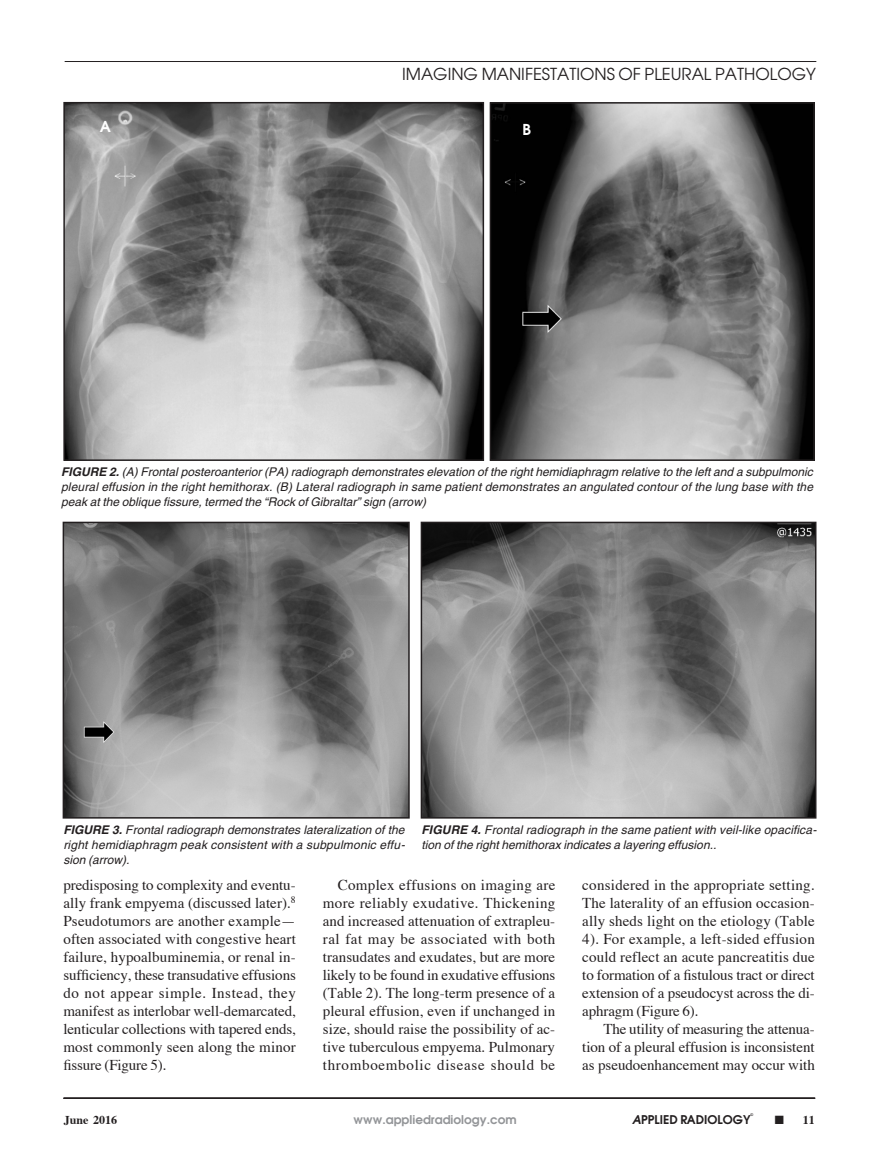
<style>
.page{position:relative;width:878px;height:1175px;background:#fff}
.page>*{position:absolute;margin:0;border:0;box-sizing:border-box;transform-origin:0 0}
.t1{font:16.5px "Avant Garde";color:#231f20}
.Article_body_copy{font:15px/18px "Times";color:#231f20;text-align:justify}
.figure_labels{font:600 15px "Avant Garde";color:#fff}
.Article_fig_caption{font:italic 12px/15px "Helvetica";color:#231f20;text-align:justify}
.t2{font:600 12px "Avant Garde";color:#939598}
.t3{font:600 12px "Avant Garde";color:#231f20}
.t4{font:700 12px "Times";color:#231f20}
.t5{font:600 3.75px "Avant Garde";color:#231f20}
.s1{font-weight:700}
.s2{font-style:italic}
</style>
<div class="page">
<hr style="left:64px;top:1097px;width:751px;height:1px;background:#231f20">
<hr style="left:65px;top:61px;width:751px;height:1px;background:#231f20">
<img style="left:66px;top:105px;width:415px;height:353px">
<div style="left:63px;top:102px;width:421px;height:359px;border:2px solid #231f20"></div>
<img style="left:492px;top:105px;width:319px;height:353px">
<div style="left:489px;top:102px;width:325px;height:359px;border:2px solid #231f20"></div>
<img style="left:66px;top:524px;width:341px;height:291px">
<div style="left:63px;top:521px;width:347px;height:297px;border:2px solid #231f20"></div>
<img style="left:423px;top:524px;width:390px;height:291px">
<div style="left:420px;top:521px;width:396px;height:297px;border:2px solid #231f20"></div>
<p class="t1" style="left:402px;top:63px;width:415px">IMAGING MANIFESTATIONS OF PLEURAL PATHOLOGY</p>
<p class="figure_labels" style="left:100px;top:116px;width:13px">A</p>
<p class="figure_labels" style="left:522px;top:119px;width:10px">B</p>
<p class="Article_fig_caption" style="left:61px;top:464px;width:753px"><span class="s1">FIGURE 2.</span> (A) Frontal posteroanterior (PA) radiograph demonstrates elevation of the right hemidiaphragm relative to the left and a subpulmonic pleural effusion in the right hemithorax. (B) Lateral radiograph in same patient demonstrates an angulated contour of the lung base with the peak at the oblique fissure, termed the “Rock of Gibraltar” sign (arrow)</p>
<p class="Article_fig_caption" style="left:63px;top:822px;width:343px"><span class="s1">FIGURE 3.</span> Frontal radiograph demonstrates lateralization of the right hemidiaphragm peak consistent with a subpulmonic effu&shy;sion (arrow).</p>
<p class="Article_fig_caption" style="left:421px;top:822px;width:397px"><span class="s1">FIGURE 4.</span> Frontal radiograph in the same patient with veil-like opacifica&shy;tion of the right hemithorax indicates a layering effusion..</p>
<p class="Article_body_copy" style="left:63px;top:874px;width:234px">predisposing to complexity and eventu&shy;ally frank empyema (discussed later).<sup>8<br></sup>Pseudotumors are another example— often associated with congestive heart failure, hypoalbuminemia, or renal in&shy;sufficiency, these transudative effusions do not appear simple. Instead, they manifest as interlobar well-demarcated, lenticular collections with tapered ends, most commonly seen along the minor fissure (Figure 5).</p>
<p class="Article_body_copy" style="left:323px;top:874px;width:234px;text-indent:15px">Complex effusions on imaging are more reliably exudative. Thickening and increased attenuation of extrapleu&shy;ral fat may be associated with both transudates and exudates, but are more likely to be found in exudative effusions (Table 2). The long-term presence of a pleural effusion, even if unchanged in size, should raise the possibility of ac&shy;tive tuberculous empyema. Pulmonary thromboembolic disease should be</p>
<p class="Article_body_copy" style="left:582px;top:874px;width:234px">considered in the appropriate setting.<br>The laterality of an effusion occasion&shy;ally sheds light on the etiology (Table 4). For example, a left-sided effusion could reflect an acute pancreatitis due to formation of a fistulous tract or direct extension of a pseudocyst across the di&shy;aphragm (Figure 6).</p>
<p class="Article_body_copy" style="left:582px;top:1018px;width:234px;text-indent:21px">The utility of measuring the attenua&shy;tion of a pleural effusion is inconsistent as pseudoenhancement may occur with</p>
<p class="t5" style="left:750px;top:1111px;width:4px">©</p>
<p class="t2" style="left:353px;top:1112px;width:164px">www.appliedradiology.com</p>
<p class="t3" style="left:632px;top:1112px;width:120px"><span class="s2">A</span>PPLIED RADIOLOGY</p>
<p class="t4" style="left:64px;top:1108px;width:55px">June 2016</p>
<p class="t4" style="left:774px;top:1108px;width:41px">■ 11</p>
</div>
